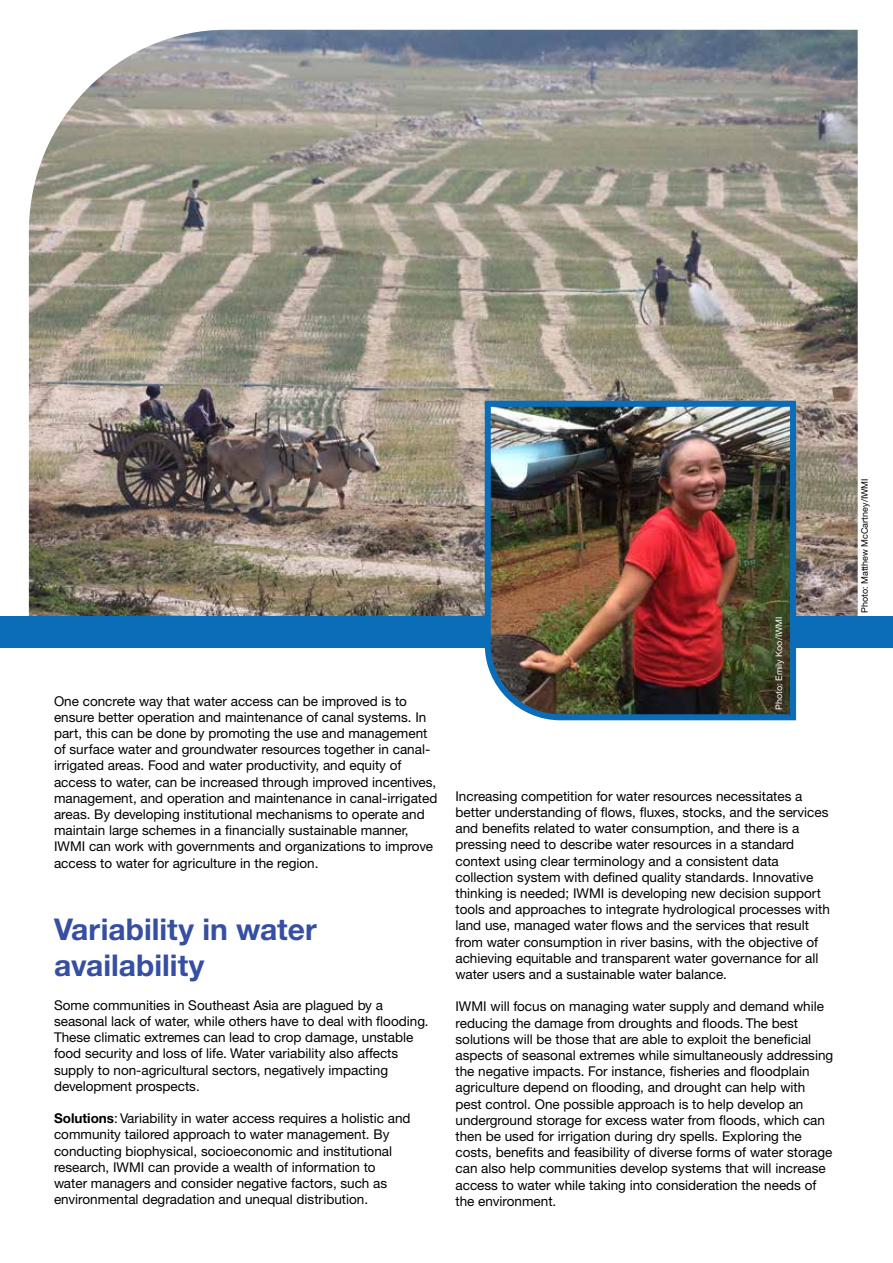
<style>
.page{position:relative;width:893px;height:1263px;background:#fff}
.page>*{position:absolute;margin:0;border:0;box-sizing:border-box;transform-origin:0 0}
.t1{font:700 30px/36px "Helvetica Neue CE";color:#374fa2}
.t2{font:13.5px/16.2px "Helvetica Neue CE";color:#000}
.t3{font:9px "Helvetica Neue CE";color:#000}
.t4{font:9px "Helvetica Neue CE";color:#fff}
.s1{font-weight:700}
</style>
<div class="page">
<img style="left:29px;top:30px;width:829px;height:585px">
<div style="left:0;top:615px;width:893px;height:32px;background:#0b6db7"></div>
<img style="left:482px;top:398px;width:317px;height:323px">
<p class="t2" style="left:54px;top:693px;width:385px">One concrete way that water access can be improved is to ensure better operation and maintenance of canal systems. In part, this can be done by promoting the use and management of surface water and groundwater resources together in canal&shy;irrigated areas. Food and water productivity, and equity of access to water, can be increased through improved incentives, management, and operation and maintenance in canal-irrigated areas. By developing institutional mechanisms to operate and maintain large schemes in a financially sustainable manner, IWMI can work with governments and organizations to improve access to water for agriculture in the region.</p>
<h1 class="t1" style="left:54px;top:911px;width:264px">Variability in water availability</h1>
<p class="t2" style="left:54px;top:997px;width:376px">Some communities in Southeast Asia are plagued by a seasonal lack of water, while others have to deal with flooding.<br>These climatic extremes can lead to crop damage, unstable food security and loss of life. Water variability also affects supply to non-agricultural sectors, negatively impacting development prospects.</p>
<p class="t2" style="left:54px;top:1110px;width:358px"><span class="s1">Solutions</span>: Variability in water access requires a holistic and community tailored approach to water management. By conducting biophysical, socioeconomic and institutional research, IWMI can provide a wealth of information to water managers and consider negative factors, such as environmental degradation and unequal distribution.</p>
<p class="t4" style="left:774px;top:710px;width:95px;rotate:-90deg">Photo: Emily Koo/IWMI</p>
<p class="t2" style="left:455px;top:788px;width:376px">Increasing competition for water resources necessitates a better understanding of flows, fluxes, stocks, and the services and benefits related to water consumption, and there is a pressing need to describe water resources in a standard context using clear terminology and a consistent data collection system with defined quality standards. Innovative thinking is needed; IWMI is developing new decision support tools and approaches to integrate hydrological processes with land use, managed water flows and the services that result from water consumption in river basins, with the objective of achieving equitable and transparent water governance for all water users and a sustainable water balance.</p>
<p class="t2" style="left:455px;top:998px;width:379px">IWMI will focus on managing water supply and demand while reducing the damage from droughts and floods. The best solutions will be those that are able to exploit the beneficial aspects of seasonal extremes while simultaneously addressing the negative impacts. For instance, fisheries and floodplain agriculture depend on flooding, and drought can help with pest control. One possible approach is to help develop an underground storage for excess water from floods, which can then be used for irrigation during dry spells. Exploring the costs, benefits and feasibility of diverse forms of water storage can also help communities develop systems that will increase access to water while taking into consideration the needs of the environment.</p>
<p class="t3" style="left:859px;top:613px;width:136px;rotate:-90deg">Photo: Matthew McCartney/IWMI</p>
</div>
